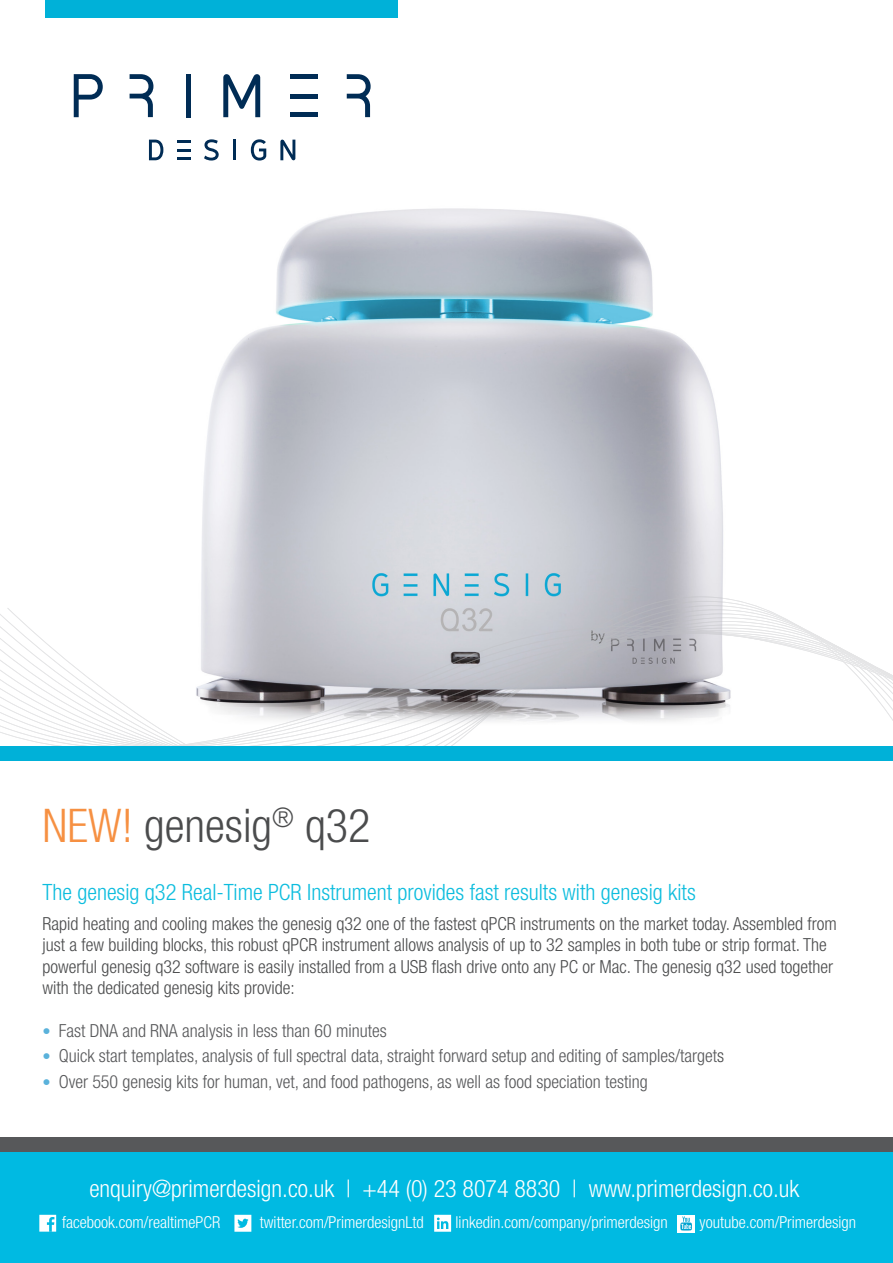
<style>
.page{position:relative;width:893px;height:1263px;background:#fff}
.page>*{position:absolute;margin:0;border:0;box-sizing:border-box;transform-origin:0 0}
.Body_Copy{font:300 condensed 46.5px "Helvetica Neue LT Pro";color:#4b4c4d}
.Body_Copy-2{font:300 condensed 24px "Helvetica Neue LT Pro";color:#fff}
.Sub_heading{font:300 condensed 22.5px "Helvetica Neue LT Pro";color:#0dbdde}
.Body_Copy-3{font:300 condensed 18px/21.6px "Helvetica Neue LT Pro";color:#4b4c4d}
.Body_Copy-4{font:300 condensed 18px "Helvetica Neue LT Pro";color:#57585a}
.Body_Copy-5{font:300 condensed 16.5px "Helvetica Neue LT Pro";color:#fff}
.s1{color:#f69042}
.s2{font-size:16.5px;color:#5ab2db}
.s3{color:#4b4c4d}
</style>
<div class="page">
<img style="left:201px;top:208px;width:522px;height:379px">
<div style="left:45px;top:0;width:353px;height:18px;background:#00b1d8"></div>
<svg style="left:149px;top:140px;width:14px;height:20px"></svg>
<svg style="left:204px;top:139px;width:15px;height:22px"></svg>
<hr style="left:233px;top:140px;width:3px;height:20px;background:#002c55">
<svg style="left:251px;top:139px;width:15px;height:22px"></svg>
<svg style="left:280px;top:139px;width:15px;height:21px"></svg>
<hr style="left:177px;top:157px;width:14px;height:3px;background:#002c55">
<hr style="left:177px;top:149px;width:14px;height:3px;background:#002c55">
<svg style="left:177px;top:140px;width:14px;height:2px"></svg>
<div style="left:290px;top:112px;width:28px;height:5px;background:#002c55"></div>
<div style="left:290px;top:94px;width:28px;height:5px;background:#002c55"></div>
<div style="left:290px;top:74px;width:28px;height:5px;background:#002c55"></div>
<svg style="left:74px;top:74px;width:29px;height:43px"></svg>
<div style="left:186px;top:74px;width:5px;height:43px;background:#002c55"></div>
<svg style="left:223px;top:74px;width:37px;height:43px"></svg>
<svg style="left:130px;top:74px;width:23px;height:43px"></svg>
<svg style="left:347px;top:74px;width:24px;height:43px"></svg>
<svg style="left:201px;top:587px;width:528px;height:12px;background:#c1cad3"></svg>
<svg style="left:201px;top:599px;width:549px;height:5px;background:#cccdd4"></svg>
<svg style="left:201px;top:604px;width:561px;height:4px;background:#cccdd4"></svg>
<svg style="left:7px;top:608px;width:765px;height:4px"></svg>
<svg style="left:0;top:612px;width:780px;height:4px"></svg>
<svg style="left:6px;top:620px;width:793px;height:6px"></svg>
<svg style="left:0;top:626px;width:893px;height:120px"></svg>
<div style="left:0;top:746px;width:893px;height:15px;background:#00b1d8"></div>
<div style="left:0;top:1147px;width:893px;height:116px;background:#00bae2"></div>
<div style="left:0;top:1137px;width:893px;height:14px;background:#57585a"></div>
<svg style="left:234px;top:1215px;width:17px;height:17px"></svg>
<svg style="left:39px;top:1215px;width:17px;height:16px"></svg>
<svg style="left:434px;top:1215px;width:17px;height:17px"></svg>
<div style="left:677px;top:1215px;width:18px;height:17px;background:#fff"></div>
<svg style="left:680px;top:1216px;width:12px;height:14px"></svg>
<p class="Body_Copy" style="left:43px;top:799px;width:329px"><span class="s1">NEW!</span> genesig<sup>®</sup> q32</p>
<p class="Sub_heading" style="left:43px;top:879px;width:655px">The genesig q32 Real-Time PCR Instrument provides fast results with genesig kits</p>
<p class="Body_Copy-3" style="left:43px;top:912px;width:796px">Rapid heating and cooling makes the genesig q32 one of the fastest qPCR instruments on the market today. Assembled from just a few building blocks, this robust qPCR instrument allows analysis of up to 32 samples in both tube or strip format. The powerful genesig q32 software is easily installed from a USB flash drive onto any PC or Mac. The genesig q32 used together with the dedicated genesig kits provide:</p>
<p class="Body_Copy-4" style="left:43px;top:1020px;width:346px"><span class="s2">•</span> Fast DNA and RNA analysis in less than 60 minutes</p>
<p class="Body_Copy-4" style="left:43px;top:1046px;width:683px"><span class="s2">•</span> Quick start templates, analysis of full spectral data, straight forward setup and editing of samples/target<span class="s3">s</span></p>
<p class="Body_Copy-4" style="left:43px;top:1071px;width:607px"><span class="s2">•</span> Over 550 genesig kits for human, vet, and food pathogens, as well as food speciation testing</p>
<p class="Body_Copy-2" style="left:89px;top:1175px;width:711px">enquiry@primerdesign.co.uk | +44 (0) 23 8074 8830 | www.primerdesign.co.uk</p>
<p class="Body_Copy-5" style="left:62px;top:1212px;width:160px">facebook.com/realtimePCR</p>
<p class="Body_Copy-5" style="left:260px;top:1212px;width:166px">twitter.com/PrimerdesignLtd</p>
<p class="Body_Copy-5" style="left:456px;top:1212px;width:214px">linkedin.com/company/primerdesign</p>
<p class="Body_Copy-5" style="left:700px;top:1212px;width:158px">youtube.com/Primerdesign</p>
</div>
